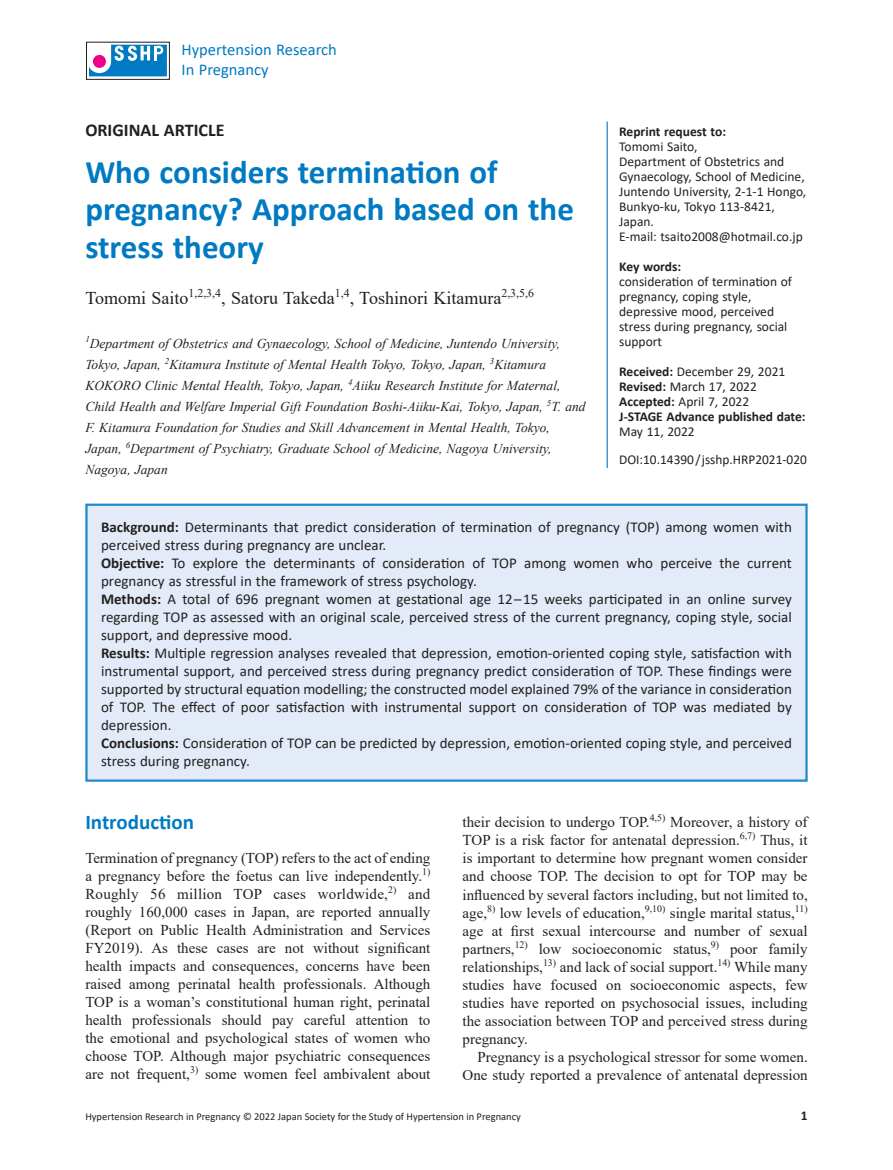
<style>
.page{position:relative;width:893px;height:1170px;background:#fff}
.page>*{position:absolute;margin:0;border:0;box-sizing:border-box;transform-origin:0 0}
.t1{font:700 33px/37.5px "Calibri";color:#007ac2}
.t2{font:700 21px "Calibri";color:#007ac2}
.t3{font:18px "Times New Roman";color:#231f20}
.t4{font:700 18px "Calibri";color:#231f20}
.t5{font:16.5px/20.2px "Calibri";color:#007ac2}
.t6{font:15px/18px "Times New Roman";color:#231f20;text-align:justify}
.t7{font:15px/18px "Calibri";color:#231f20}
.t8{font:italic 13.5px/21px "Times New Roman";color:#231f20}
.t9{font:13.5px/15px "Calibri";color:#231f20}
.t10{font:700 13.5px/15px "Calibri";color:#231f20}
.t11{font:10.5px "Calibri";color:#231f20}
.s1{font-weight:400}
.s2{font-weight:700}
</style>
<div class="page">
<svg style="left:89px;top:44px;width:78px;height:33px"></svg>
<div style="left:86px;top:42px;width:84px;height:38px;border:1px solid #231f20"></div>
<hr style="left:607px;top:122px;width:1px;height:346px;background:#007ac2">
<div style="left:86px;top:504px;width:720px;height:276px;background:#e2ebf7"></div>
<div style="left:85px;top:503px;width:723px;height:278px;border:2px solid #208bcb"></div>
<p class="t5" style="left:182px;top:39px;width:157px">Hypertension Research<br>In Pregnancy</p>
<p class="t4" style="left:85px;top:117px;width:141px">ORIGINAL ARTICLE</p>
<h1 class="t1" style="left:85px;top:153px;width:490px">Who considers termination of pregnancy? Approach based on the stress theory</h1>
<p class="t3" style="left:85px;top:285px;width:450px">Tomomi Saito<sup>1,2,3,4</sup>, Satoru Takeda<sup>1,4</sup>, Toshinori Kitamura<sup>2,3,5,6</sup></p>
<p class="t8" style="left:85px;top:332px;width:502px"><sup>1</sup>Department of Obstetrics and Gynaecology, School of Medicine, Juntendo University, Tokyo, Japan, <sup>2</sup>Kitamura Institute of Mental Health Tokyo, Tokyo, Japan, <sup>3</sup>Kitamura KOKORO Clinic Mental Health, Tokyo, Japan, <sup>4</sup>Aiiku Research Institute for Maternal, Child Health and Welfare Imperial Gift Foundation Boshi-Aiiku-Kai, Tokyo, Japan, <sup>5</sup>T. and F. Kitamura Foundation for Studies and Skill Advancement in Mental Health, Tokyo, Japan, <sup>6</sup>Department of Psychiatry, Graduate School of Medicine, Nagoya University, Nagoya, Japan</p>
<p class="t10" style="left:619px;top:124px;width:108px">Reprint request to:</p>
<p class="t9" style="left:619px;top:139px;width:189px">Tomomi Saito,<br>Department of Obstetrics and<br>Gynaecology, School of Medicine,<br>Juntendo University, 2-1-1 Hongo,<br>Bunkyo-ku, Tokyo 113-8421,<br>Japan.<br>E-mail: tsaito2008@hotmail.co.jp</p>
<p class="t10" style="left:619px;top:259px;width:64px">Key words:</p>
<p class="t9" style="left:619px;top:274px;width:174px">consideration of termination of pregnancy, coping style, depressive mood, perceived stress during pregnancy, social support</p>
<p class="t10" style="left:619px;top:364px;width:188px">Received: <span class="s1">December 29, 2021<br></span>Revised: <span class="s1">March 17, 2022<br></span>Accepted: <span class="s1">April 7, 2022<br></span>J-STAGE Advance published date:</p>
<p class="t9" style="left:619px;top:418px;width:189px;line-height:27px">May 11, 2022<br>DOI:10.14390/jsshp.HRP2021-020</p>
<p class="t7" style="left:101px;top:517px;width:692px"><span class="s2">Background:</span> Determinants that predict consideration of termination of pregnancy (TOP) among women with perceived stress during pregnancy are unclear.<br><span class="s2">Objective:</span> To explore the determinants of consideration of TOP among women who perceive the current pregnancy as stressful in the framework of stress psychology.<br><span class="s2">Methods:</span> A total of 696 pregnant women at gestational age 12–15 weeks participated in an online survey regarding TOP as assessed with an original scale, perceived stress of the current pregnancy, coping style, social support, and depressive mood.<br><span class="s2">Results:</span> Multiple regression analyses revealed that depression, emotion-oriented coping style, satisfaction with instrumental support, and perceived stress during pregnancy predict consideration of TOP. These findings were supported by structural equation modelling; the constructed model explained 79% of the variance in consideration of TOP. The effect of poor satisfaction with instrumental support on consideration of TOP was mediated by depression.<br><span class="s2">Conclusions:</span> Consideration of TOP can be predicted by depression, emotion-oriented coping style, and perceived stress during pregnancy.</p>
<p class="t6" style="left:463px;top:812px;width:347px">their decision to undergo TOP.<sup>4,5)</sup> Moreover, a history of TOP is a risk factor for antenatal depression.<sup>6,7)</sup> Thus, it is important to determine how pregnant women consider and choose TOP. The decision to opt for TOP may be influenced by several factors including, but not limited to, age,<sup>8)</sup> low levels of education,<sup>9,10)</sup> single marital status,<sup>11) </sup>age at first sexual intercourse and number of sexual partners,<sup>12)</sup> low socioeconomic status,<sup>9)</sup> poor family relationships,<sup>13)</sup> and lack of social support.<sup>14)</sup> While many studies have focused on socioeconomic aspects, few studies have reported on psychosocial issues, including the association between TOP and perceived stress during pregnancy.</p>
<p class="t6" style="left:463px;top:1046px;width:347px;text-align:right">Pregnancy is a psychological stressor for some women.<br>One study reported a prevalence of antenatal depression</p>
<p class="t11" style="left:85px;top:1109px;width:437px">Hypertension Research in Pregnancy © 2022 Japan Society for the Study of Hypertension in Pregnancy</p>
<h2 class="t2" style="left:85px;top:807px;width:110px">Introduction</h2>
<p class="t6" style="left:85px;top:848px;width:347px">Termination of pregnancy (TOP) refers to the act of ending a pregnancy before the foetus can live independently.<sup>1)<br></sup>Roughly 56 million TOP cases worldwide,<sup>2)</sup> and roughly 160,000 cases in Japan, are reported annually (Report on Public Health Administration and Services FY2019). As these cases are not without significant health impacts and consequences, concerns have been raised among perinatal health professionals. Although TOP is a woman’s constitutional human right, perinatal health professionals should pay careful attention to the emotional and psychological states of women who choose TOP. Although major psychiatric consequences are not frequent,<sup>3)</sup> some women feel ambivalent about</p>
<p class="t10" style="left:801px;top:1107px;width:8px">1</p>
</div>
